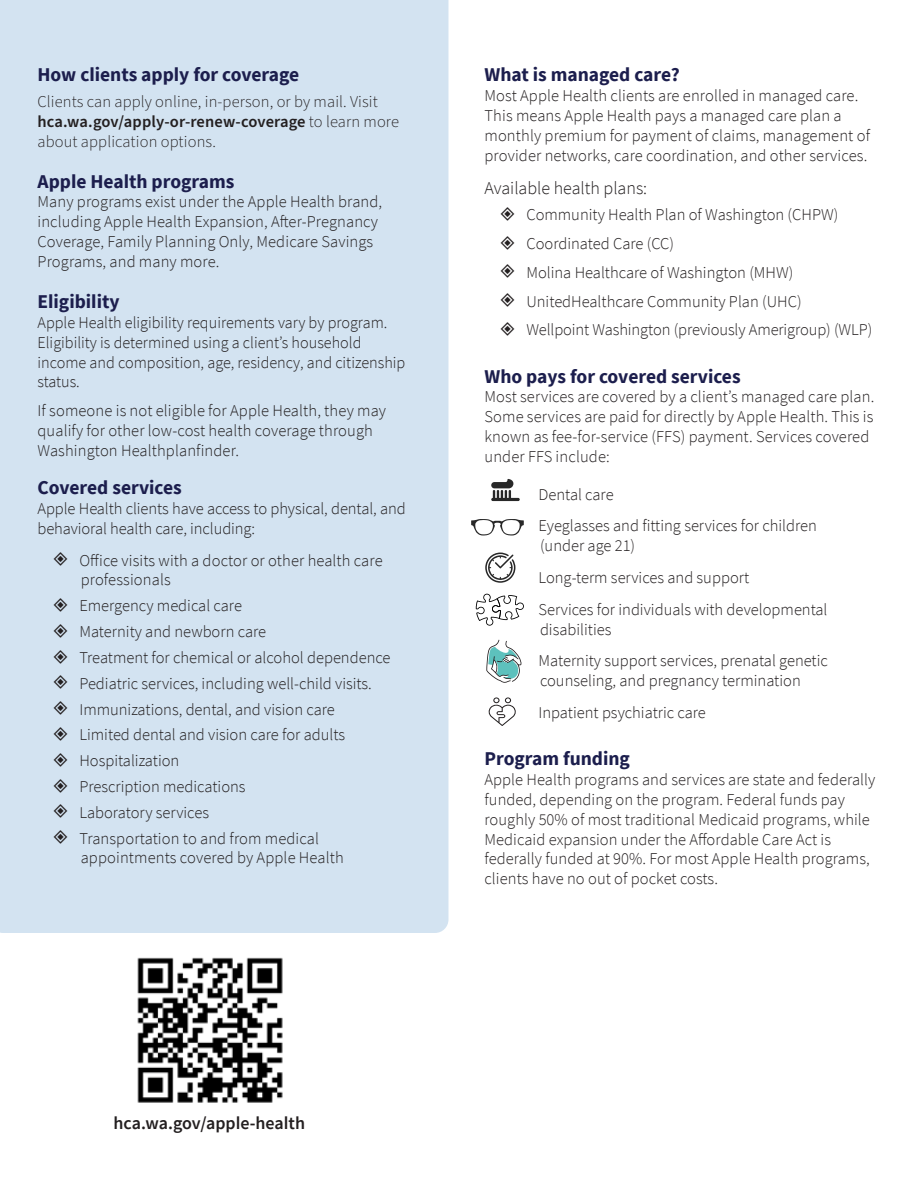
<style>
.page{position:relative;width:918px;height:1188px;background:#fff}
.page>*{position:absolute;margin:0;border:0;box-sizing:border-box;transform-origin:0 0}
.t1{font:700 19.5px "Source Sans Pro";color:#1c1e4d}
.t2{font:600 18px "Source Sans Pro";color:#231f20}
.t3{font:300 18px "Source Sans Pro";color:#231f20}
.t4{font:300 16.5px/19.8px "Source Sans Pro";color:#231f20}
.s1{font-weight:600}
</style>
<div class="page">
<div style="left:0;top:0;width:448px;height:933px;background:#d3e3f1"></div>
<svg style="left:491px;top:479px;width:29px;height:22px"></svg>
<svg style="left:471px;top:519px;width:53px;height:17px"></svg>
<svg style="left:486px;top:640px;width:36px;height:43px"></svg>
<svg style="left:485px;top:553px;width:30px;height:30px"></svg>
<svg style="left:476px;top:594px;width:48px;height:32px"></svg>
<svg style="left:488px;top:697px;width:28px;height:29px"></svg>
<img style="left:137px;top:957px;width:146px;height:146px">
<svg style="left:54px;top:552px;width:13px;height:14px"></svg>
<svg style="left:54px;top:598px;width:13px;height:14px"></svg>
<svg style="left:54px;top:624px;width:13px;height:14px"></svg>
<svg style="left:54px;top:650px;width:13px;height:13px"></svg>
<svg style="left:54px;top:675px;width:13px;height:14px"></svg>
<svg style="left:54px;top:701px;width:13px;height:14px"></svg>
<svg style="left:54px;top:727px;width:13px;height:14px"></svg>
<svg style="left:54px;top:753px;width:13px;height:14px"></svg>
<svg style="left:54px;top:779px;width:13px;height:13px"></svg>
<svg style="left:54px;top:805px;width:13px;height:13px"></svg>
<svg style="left:54px;top:830px;width:13px;height:14px"></svg>
<p class="t1" style="left:38px;top:62px;width:263px">How clients apply for coverage</p>
<p class="t4" style="left:38px;top:92px;width:363px">Clients can apply online, in-person, or by mail. Visit <span class="s1">hca.wa.gov/apply-or-renew-coverage</span> to learn more about application options.</p>
<p class="t1" style="left:38px;top:168px;width:198px">Apple Health programs</p>
<p class="t4" style="left:38px;top:192px;width:346px">Many programs exist under the Apple Health brand, including Apple Health Expansion, After-Pregnancy Coverage, Family Planning Only, Medicare Savings Programs, and many more.</p>
<p class="t1" style="left:38px;top:289px;width:84px">Eligibility</p>
<p class="t4" style="left:38px;top:313px;width:369px">Apple Health eligibility requirements vary by program.<br>Eligibility is determined using a client’s household income and composition, age, residency, and citizenship status.</p>
<p class="t4" style="left:38px;top:401px;width:350px">If someone is not eligible for Apple Health, they may qualify for other low-cost health coverage through<br>Washington Healthplanfinder.</p>
<p class="t1" style="left:38px;top:475px;width:146px">Covered services</p>
<p class="t4" style="left:38px;top:499px;width:370px">Apple Health clients have access to physical, dental, and behavioral health care, including:</p>
<p class="t4" style="left:79px;top:551px;width:305px">Office visits with a doctor or other health care professionals</p>
<p class="t4" style="left:79px;top:593px;width:313px;line-height:25.8px">Emergency medical care<br>Maternity and newborn care<br>Treatment for chemical or alcohol dependence Pediatric services, including well-child visits.<br>Immunizations, dental, and vision care<br>Limited dental and vision care for adults Hospitalization<br>Prescription medications<br>Laboratory services<br>Transportation to and from medical</p>
<p class="t4" style="left:81px;top:848px;width:265px">appointments covered by Apple Health</p>
<p class="t1" style="left:485px;top:62px;width:197px">What is managed care?</p>
<p class="t4" style="left:485px;top:86px;width:387px">Most Apple Health clients are enrolled in managed care.<br>This means Apple Health pays a managed care plan a monthly premium for payment of claims, management of provider networks, care coordination, and other services.</p>
<p class="t3" style="left:485px;top:177px;width:164px">Available health plans:</p>
<p class="t4" style="left:526px;top:200px;width:347px;line-height:28.8px">Community Health Plan of Washington (CHPW)<br>Coordinated Care (CC)<br>Molina Healthcare of Washington (MHW)<br>UnitedHealthcare Community Plan (UHC)<br>Wellpoint Washington (previously Amerigroup) (WLP)</p>
<p class="t1" style="left:485px;top:363px;width:258px">Who pays for covered services</p>
<p class="t4" style="left:485px;top:387px;width:391px">Most services are covered by a client’s managed care plan.<br>Some services are paid for directly by Apple Health. This is known as fee-for-service (FFS) payment. Services covered under FFS include:</p>
<p class="t4" style="left:539px;top:479px;width:280px;line-height:31.7px">Dental care<br>Eyeglasses and fitting services for children</p>
<p class="t4" style="left:539px;top:530px;width:291px;line-height:31.8px">(under age 21)<br>Long-term services and support<br>Services for individuals with developmental</p>
<p class="t4" style="left:539px;top:613px;width:291px;line-height:31.8px">disabilities<br>Maternity support services, prenatal genetic</p>
<p class="t4" style="left:539px;top:665px;width:264px;line-height:31.8px">counseling, and pregnancy termination<br>Inpatient psychiatric care</p>
<p class="t1" style="left:485px;top:746px;width:147px">Program funding</p>
<p class="t4" style="left:485px;top:770px;width:392px">Apple Health programs and services are state and federally funded, depending on the program. Federal funds pay roughly 50% of most traditional Medicaid programs, while Medicaid expansion under the Affordable Care Act is federally funded at 90%. For most Apple Health programs, clients have no out of pocket costs.</p>
<p class="t2" style="left:114px;top:1111px;width:193px">hca.wa.gov/apple-health</p>
</div>
